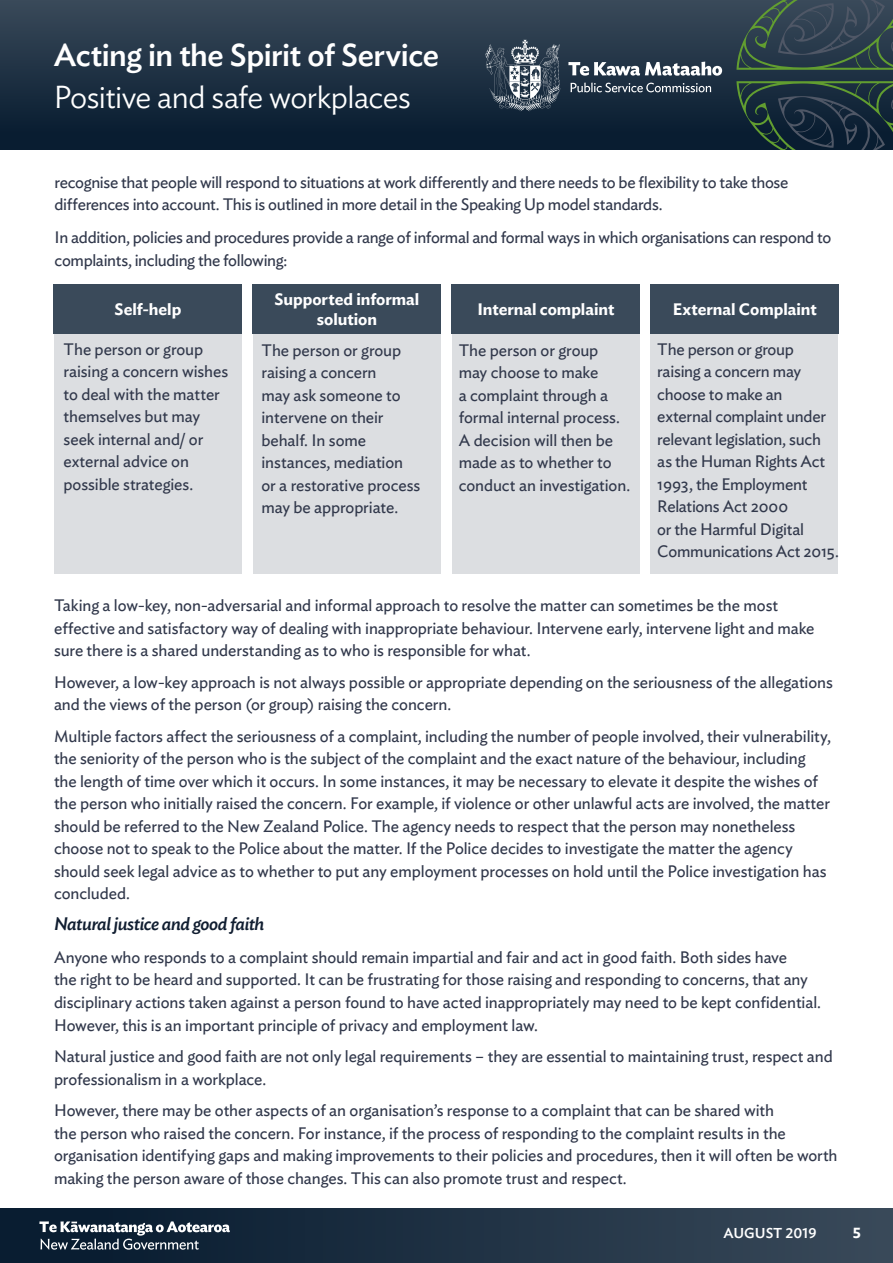
<style>
.page{position:relative;width:893px;height:1263px;background:#fff}
.page>*{position:absolute;margin:0;border:0;box-sizing:border-box;transform-origin:0 0}
.t1{font:500 31.5px "Ideal Sans";letter-spacing:-.015em;color:#fff}
.t2{font:300 31.5px "Ideal Sans";letter-spacing:-.02em;color:#fff}
.t3{font:italic 500 18px "Ideal Sans";letter-spacing:-.025em;color:#111e31}
.Body_Text{font:16.5px/22.5px "Ideal Sans";letter-spacing:-.005em;color:#31384b}
.Body_Text-2{font:600 16.5px/19.5px "Ideal Sans";letter-spacing:-.005em;color:#fff;text-align:center}
.t4{font:600 15px "Ideal Sans";color:#fff}
.t5{font:500 14.25px "Ideal Sans";color:#fff}
.t6{font:500 12px "Futura PT";color:#fff}
</style>
<div class="page">
<div style="left:0;top:0;width:893px;height:150px;background:linear-gradient(to bottom,#394959,#05192d)"></div>
<div style="left:0;top:1209px;width:893px;height:54px;background:linear-gradient(to right,#04182d,#394959)"></div>
<svg style="left:568px;top:62px;width:154px;height:14px"></svg>
<svg style="left:571px;top:83px;width:140px;height:9px"></svg>
<svg style="left:485px;top:40px;width:76px;height:71px;background:#52606e"></svg>
<svg style="left:736px;top:0;width:157px;height:70px;background:#35494e"></svg>
<svg style="left:736px;top:81px;width:157px;height:69px;background:#1d3339"></svg>
<svg style="left:39px;top:1221px;width:191px;height:29px;background:#4d5b6a"></svg>
<div style="left:55px;top:285px;width:187px;height:289px;background:#dcdee1"></div>
<div style="left:254px;top:285px;width:187px;height:289px;background:#dcdee1"></div>
<div style="left:452px;top:285px;width:187px;height:289px;background:#dcdee1"></div>
<div style="left:651px;top:285px;width:187px;height:289px;background:#dcdee1"></div>
<div style="left:54px;top:285px;width:188px;height:49px;background:#3a4a5a"></div>
<div style="left:253px;top:285px;width:188px;height:49px;background:#3a4a5a"></div>
<div style="left:452px;top:285px;width:188px;height:49px;background:#3a4a5a"></div>
<div style="left:651px;top:285px;width:188px;height:49px;background:#3a4a5a"></div>
<h1 class="t1" style="left:54px;top:31px;width:387px">Acting in the Spirit of Service</h1>
<h1 class="t2" style="left:54px;top:73px;width:358px">Positive and safe workplaces</h1>
<p class="Body_Text" style="left:55px;top:169px;width:735px">recognise that people will respond to situations at work differently and there needs to be flexibility to take those differences into account. This is outlined in more detail in the Speaking Up model standards.</p>
<p class="Body_Text" style="left:55px;top:225px;width:778px">In addition, policies and procedures provide a range of informal and formal ways in which organisations can respond to complaints, including the following:</p>
<p class="Body_Text-2" style="left:115px;top:299px;width:68px">Self-help</p>
<p class="Body_Text-2" style="left:274px;top:288px;width:146px">Supported informal solution</p>
<p class="Body_Text-2" style="left:477px;top:299px;width:139px">Internal complaint</p>
<p class="Body_Text-2" style="left:673px;top:299px;width:145px">External Complaint</p>
<p class="Body_Text" style="left:64px;top:336px;width:166px">The person or group raising a concern wishes to deal with the matter themselves but may seek internal and/ or external advice on possible strategies.</p>
<p class="Body_Text" style="left:261px;top:338px;width:160px">The person or group raising a concern<br>may ask someone to intervene on their behalf. In some instances, mediation or a restorative process may be appropriate.</p>
<p class="Body_Text" style="left:459px;top:338px;width:173px">The person or group may choose to make<br>a complaint through a formal internal process.<br>A decision will then be made as to whether to conduct an investigation.</p>
<p class="Body_Text" style="left:657px;top:336px;width:183px">The person or group raising a concern may choose to make an external complaint under relevant legislation, such as the Human Rights Act<br>1993, the Employment<br>Relations Act 2000<br>or the Harmful Digital<br>Communications Act 2015.</p>
<p class="Body_Text" style="left:54px;top:593px;width:762px">Taking a low-key, non-adversarial and informal approach to resolve the matter can sometimes be the most effective and satisfactory way of dealing with inappropriate behaviour. Intervene early, intervene light and make sure there is a shared understanding as to who is responsible for what.</p>
<p class="Body_Text" style="left:54px;top:669px;width:780px">However, a low-key approach is not always possible or appropriate depending on the seriousness of the allegations and the views of the person (or group) raising the concern.</p>
<p class="Body_Text" style="left:54px;top:723px;width:778px">Multiple factors affect the seriousness of a complaint, including the number of people involved, their vulnerability, the seniority of the person who is the subject of the complaint and the exact nature of the behaviour, including the length of time over which it occurs. In some instances, it may be necessary to elevate it despite the wishes of the person who initially raised the concern. For example, if violence or other unlawful acts are involved, the matter should be referred to the New Zealand Police. The agency needs to respect that the person may nonetheless choose not to speak to the Police about the matter. If the Police decides to investigate the matter the agency should seek legal advice as to whether to put any employment processes on hold until the Police investigation has concluded.</p>
<h4 class="t3" style="left:54px;top:910px;width:212px">Natural justice and good faith</h4>
<p class="Body_Text" style="left:54px;top:945px;width:768px">Anyone who responds to a complaint should remain impartial and fair and act in good faith. Both sides have<br>the right to be heard and supported. It can be frustrating for those raising and responding to concerns, that any disciplinary actions taken against a person found to have acted inappropriately may need to be kept confidential.<br>However, this is an important principle of privacy and employment law.</p>
<p class="Body_Text" style="left:54px;top:1044px;width:780px">Natural justice and good faith are not only legal requirements – they are essential to maintaining trust, respect and professionalism in a workplace.</p>
<p class="Body_Text" style="left:54px;top:1098px;width:785px">However, there may be other aspects of an organisation’s response to a complaint that can be shared with<br>the person who raised the concern. For instance, if the process of responding to the complaint results in the organisation identifying gaps and making improvements to their policies and procedures, then it will often be worth making the person aware of those changes. This can also promote trust and respect.</p>
<p class="t6" style="left:756px;top:1225px;width:107px">Published August 2019</p>
<p class="t5" style="left:723px;top:1222px;width:95px">AUGUST 2019</p>
<p class="t4" style="left:853px;top:1221px;width:10px">5</p>
</div>
